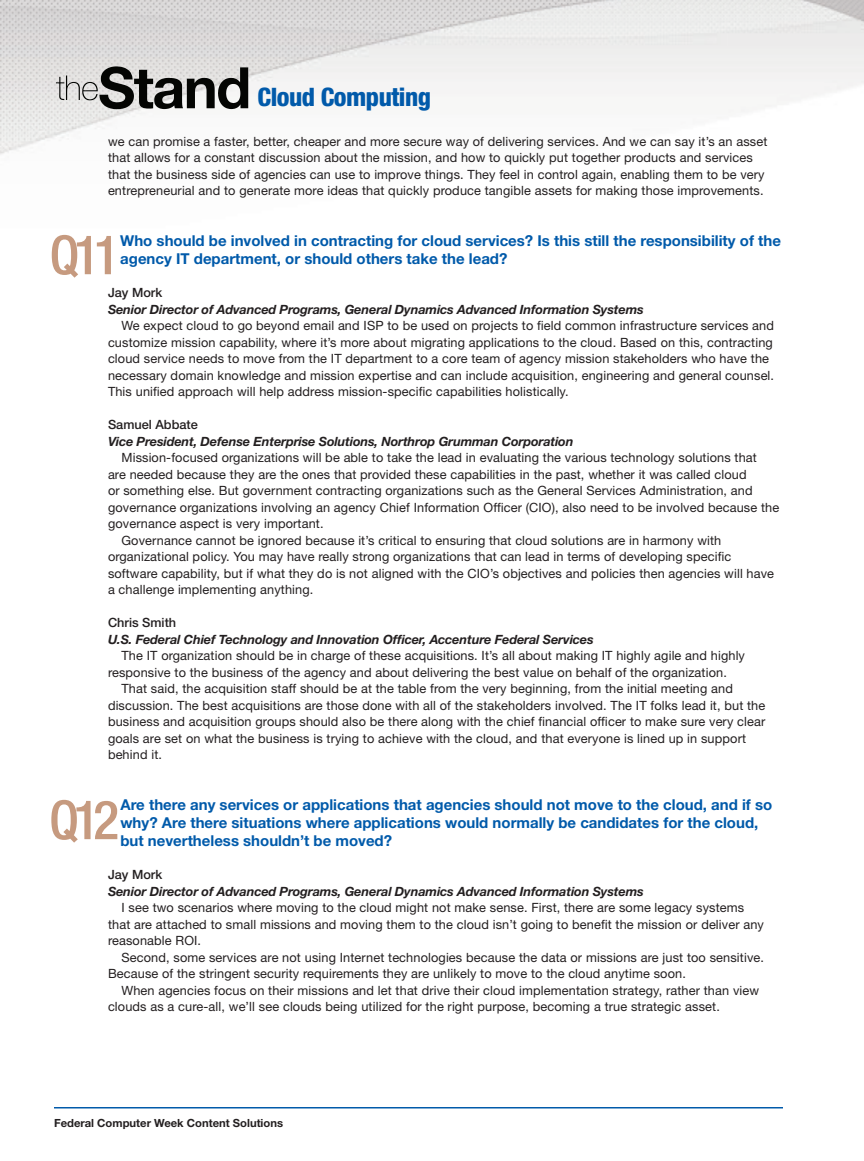
<style>
.page{position:relative;width:864px;height:1161px;background:#fff}
.page>*{position:absolute;margin:0;border:0;box-sizing:border-box;transform-origin:0 0}
.t1{font:500 condensed 54px "Helvetica Neue LT Std";letter-spacing:-.11em;color:#c69a7f}
.t2{font:800 condensed 25.5px "Helvetica Neue LT Std";letter-spacing:-.02em;color:#015aaa}
.Question{font:700 15px/18px "Helvetica Neue LT Std";color:#015aaa}
.Answer_Indent{font:12.75px/16.5px "Helvetica Neue LT Std";letter-spacing:.01em;color:#231f20}
.Answer_Indent-2{font:italic 700 12.75px "Helvetica Neue LT Std";letter-spacing:-.01em;color:#231f20}
.Answer_Indent-3{font:500 12.75px "Helvetica Neue LT Std";color:#231f20}
.Answer_Indent-4{font:700 11.25px "Helvetica Neue LT Std";color:#231f20}
</style>
<div class="page">
<img style="left:0;top:0;width:864px;height:155px">
<img style="left:99px;top:67px;width:31px;height:42px">
<img style="left:101px;top:66px;width:14px;height:23px">
<hr style="left:54px;top:1107px;width:729px;height:1px;background:#015aaa">
<p class="t2" style="left:258px;top:81px;width:175px">Cloud Computing</p>
<p class="Answer_Indent" style="left:108px;top:133px;width:661px">we can promise a faster, better, cheaper and more secure way of delivering services. And we can say it’s an asset that allows for a constant discussion about the mission, and how to quickly put together products and services that the business side of agencies can use to improve things. They feel in control again, enabling them to be very entrepreneurial and to generate more ideas that quickly produce tangible assets for making those improvements.</p>
<p class="Question" style="left:120px;top:231px;width:662px">Who should be involved in contracting for cloud services? Is this still the responsibility of the agency IT department, or should others take the lead?</p>
<p class="Answer_Indent-3" style="left:108px;top:285px;width:56px">Jay Mork</p>
<p class="Answer_Indent-2" style="left:108px;top:301px;width:537px">Senior Director of Advanced Programs, General Dynamics Advanced Information Systems</p>
<p class="Answer_Indent" style="left:108px;top:317px;width:668px;text-indent:14px">We expect cloud to go beyond email and ISP to be used on projects to field common infrastructure services and customize mission capability, where it’s more about migrating applications to the cloud. Based on this, contracting cloud service needs to move from the IT department to a core team of agency mission stakeholders who have the necessary domain knowledge and mission expertise and can include acquisition, engineering and general counsel.<br>This unified approach will help address mission-specific capabilities holistically.</p>
<p class="Answer_Indent-3" style="left:108px;top:417px;width:91px">Samuel Abbate</p>
<p class="Answer_Indent-2" style="left:108px;top:433px;width:467px">Vice President, Defense Enterprise Solutions, Northrop Grumman Corporation</p>
<p class="Answer_Indent" style="left:108px;top:449px;width:673px;text-indent:14px">Mission-focused organizations will be able to take the lead in evaluating the various technology solutions that<br>are needed because they are the ones that provided these capabilities in the past, whether it was called cloud<br>or something else. But government contracting organizations such as the General Services Administration, and governance organizations involving an agency Chief Information Officer (CIO), also need to be involved because the governance aspect is very important.</p>
<p class="Answer_Indent" style="left:108px;top:532px;width:668px;text-indent:14px">Governance cannot be ignored because it’s critical to ensuring that cloud solutions are in harmony with organizational policy. You may have really strong organizations that can lead in terms of developing specific software capability, but if what they do is not aligned with the CIO’s objectives and policies then agencies will have a challenge implementing anything.</p>
<p class="Answer_Indent-3" style="left:108px;top:615px;width:70px">Chris Smith</p>
<p class="Answer_Indent-2" style="left:108px;top:631px;width:487px">U.S. Federal Chief Technology and Innovation Officer, Accenture Federal Services</p>
<p class="Answer_Indent" style="left:108px;top:647px;width:639px;text-indent:14px">The IT organization should be in charge of these acquisitions. It’s all about making IT highly agile and highly responsive to the business of the agency and about delivering the best value on behalf of the organization.</p>
<p class="Answer_Indent" style="left:108px;top:680px;width:659px;text-indent:14px">That said, the acquisition staff should be at the table from the very beginning, from the initial meeting and discussion. The best acquisitions are those done with all of the stakeholders involved. The IT folks lead it, but the business and acquisition groups should also be there along with the chief financial officer to make sure very clear goals are set on what the business is trying to achieve with the cloud, and that everyone is lined up in support behind it.</p>
<p class="t1" style="left:50px;top:223px;width:72px">Q11</p>
<p class="Question" style="left:120px;top:795px;width:653px">Are there any services or applications that agencies should not move to the cloud, and if so why? Are there situations where applications would normally be candidates for the cloud, but nevertheless shouldn’t be moved?</p>
<p class="Answer_Indent-3" style="left:108px;top:867px;width:56px">Jay Mork</p>
<p class="Answer_Indent-2" style="left:108px;top:883px;width:537px">Senior Director of Advanced Programs, General Dynamics Advanced Information Systems</p>
<p class="Answer_Indent" style="left:108px;top:899px;width:657px;text-indent:14px">I see two scenarios where moving to the cloud might not make sense. First, there are some legacy systems that are attached to small missions and moving them to the cloud isn’t going to benefit the mission or deliver any reasonable ROI.</p>
<p class="Answer_Indent" style="left:108px;top:949px;width:658px;text-indent:14px">Second, some services are not using Internet technologies because the data or missions are just too sensitive.<br>Because of the stringent security requirements they are unlikely to move to the cloud anytime soon.</p>
<p class="Answer_Indent" style="left:108px;top:982px;width:653px;text-indent:14px">When agencies focus on their missions and let that drive their cloud implementation strategy, rather than view clouds as a cure-all, we’ll see clouds being utilized for the right purpose, becoming a true strategic asset.</p>
<p class="t1" style="left:49px;top:788px;width:72px">Q12</p>
<p class="Answer_Indent-4" style="left:54px;top:1116px;width:231px">Federal Computer Week Content Solutions</p>
</div>
